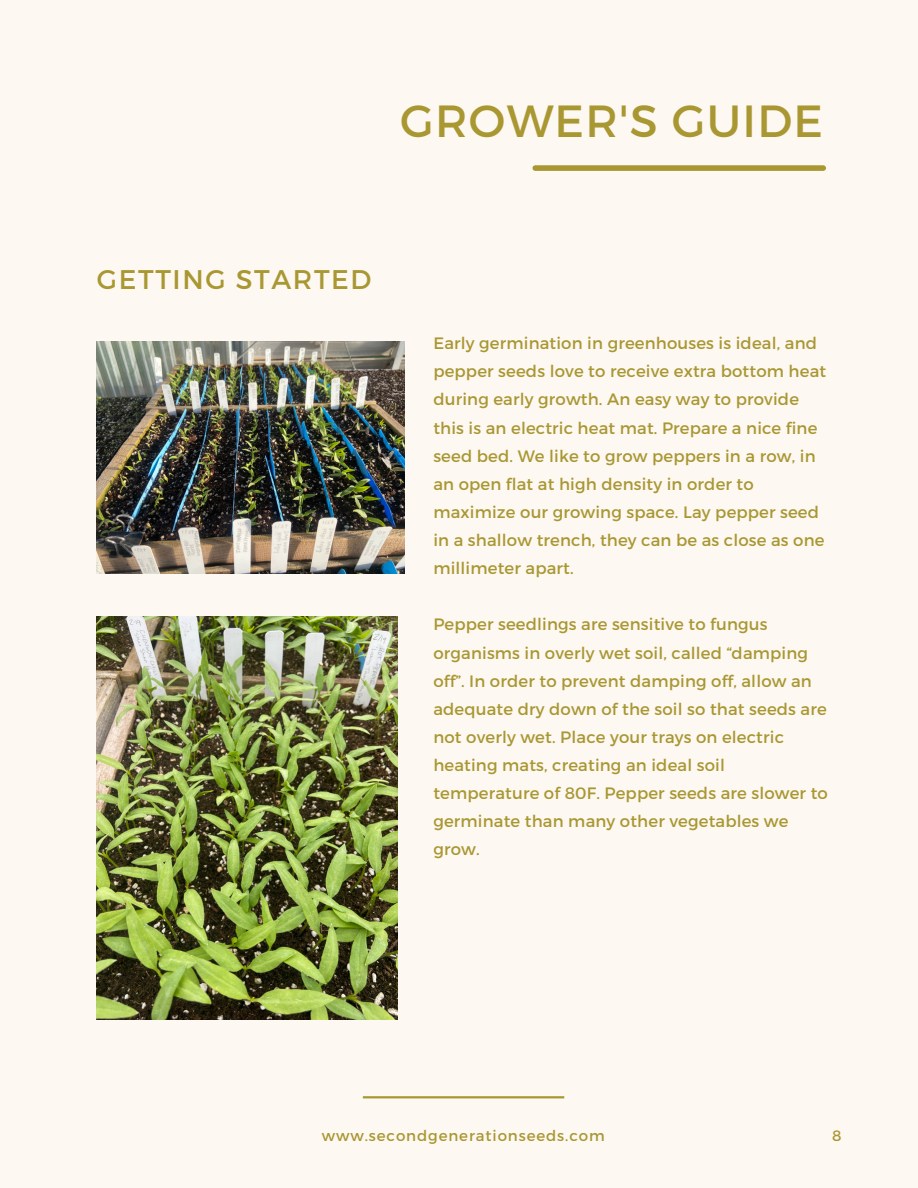
<style>
.page{position:relative;width:918px;height:1188px;background:#fdf8f2}
.page>*{position:absolute;margin:0;border:0;box-sizing:border-box;transform-origin:0 0}
.t1{font:45px "Montserrat";letter-spacing:.03em;color:#a99732}
.t2{font:27px "Montserrat";letter-spacing:.06em;color:#a99732}
.t3{font:16.5px/28.2px "Montserrat";letter-spacing:.01em;color:#a99732}
.t4{font:15px "Montserrat";letter-spacing:.06em;color:#a99732}
</style>
<div class="page">
<hr style="left:363px;top:1096px;width:201px;height:2px;background:#a99732">
<div style="left:535px;top:165px;width:288px;height:6px;background:#a99732"></div>
<img style="left:96px;top:341px;width:308px;height:232px">
<img style="left:96px;top:617px;width:302px;height:403px">
<p class="t1" style="left:400px;top:92px;width:424px">GROWER'S GUIDE</p>
<p class="t2" style="left:97px;top:262px;width:276px">GETTING STARTED</p>
<p class="t3" style="left:433px;top:328px;width:394px">Early germination in greenhouses is ideal, and pepper seeds love to receive extra bottom heat during early growth. An easy way to provide this is an electric heat mat. Prepare a nice fine seed bed. We like to grow peppers in a row, in an open flat at high density in order to maximize our growing space. Lay pepper seed in a shallow trench, they can be as close as one millimeter apart.</p>
<p class="t3" style="left:433px;top:610px;width:396px">Pepper seedlings are sensitive to fungus organisms in overly wet soil, called “damping off”. In order to prevent damping off, allow an adequate dry down of the soil so that seeds are not overly wet. Place your trays on electric heating mats, creating an ideal soil temperature of 80F. Pepper seeds are slower to germinate than many other vegetables we grow.</p>
<p class="t4" style="left:322px;top:1126px;width:284px">www.secondgenerationseeds.com</p>
<p class="t4" style="left:832px;top:1126px;width:11px">8</p>
</div>
